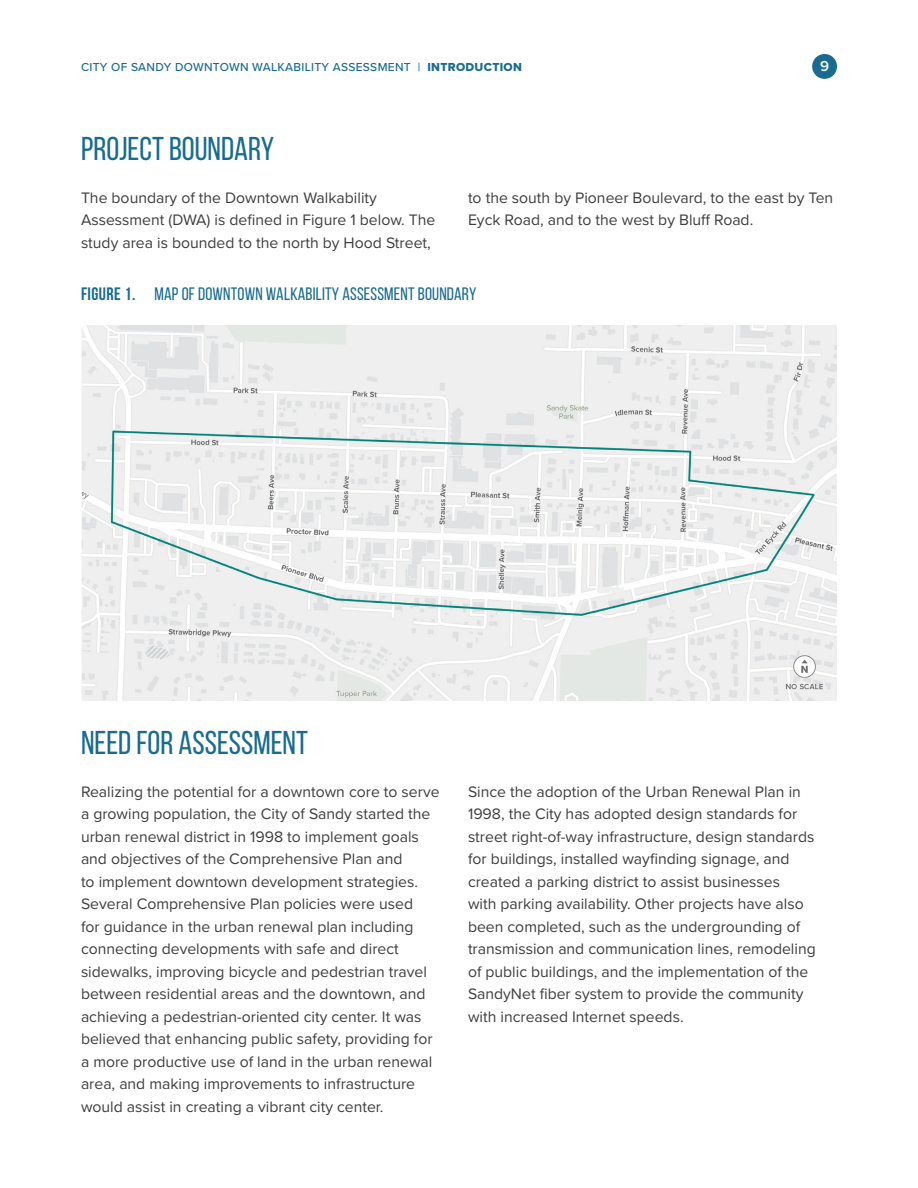
<style>
.page{position:relative;width:918px;height:1188px;background:#fff}
.page>*{position:absolute;margin:0;border:0;box-sizing:border-box;transform-origin:0 0}
.Heading_1{font:33px "Bebas Neue";color:#196b90}
.t1{font:18px "Bebas Neue";letter-spacing:.01em;color:#196b90}
.t2{font:700 18px "Bebas Neue";color:#196b90}
.Body{font:15.75px/22.5px "Proxima Nova";color:#3e3e3f}
.t3{font:600 15px "Proxima Nova";color:#fff}
.t4{font:500 12px "Proxima Nova";letter-spacing:.025em;color:#196b90}
.s1{font-family:"Proxima Nova Extrabld";font-weight:400}
.s2{font-weight:700}
</style>
<div class="page">
<div style="left:813px;top:55px;width:23px;height:23px;background:#196b90;border-radius:50%"></div>
<div style="left:812px;top:54px;width:25px;height:25px;border:2px solid #196b90;border-radius:50%"></div>
<img style="left:81px;top:325px;width:756px;height:376px">
<p class="t4" style="left:81px;top:58px;width:442px">CITY OF SANDY DOWNTOWN WALKABILITY ASSESSMENT | <span class="s1">INTRODUCTION</span></p>
<p class="t3" style="left:820px;top:55px;width:11px">9</p>
<p class="Heading_1" style="left:81px;top:130px;width:195px">PROJECT BOUNDARY</p>
<p class="Body" style="left:81px;top:185px;width:356px">The boundary of the Downtown Walkability<br>Assessment (DWA) is defined in Figure 1 below. The study area is bounded to the north by Hood Street,</p>
<p class="Body" style="left:468px;top:185px;width:367px">to the south by Pioneer Boulevard, to the east by Ten<br>Eyck Road, and to the west by Bluff Road.</p>
<p class="t2" style="left:81px;top:284px;width:15px">FIGURE</p>
<p class="t1" style="left:125px;top:284px;width:353px"><span class="s2">1.</span> MAP OF DOWNTOWN WALKABILITY ASSESSMENT BOUNDARY</p>
<p class="Heading_1" style="left:81px;top:724px;width:229px">NEED FOR ASSESSMENT</p>
<p class="Body" style="left:81px;top:779px;width:360px">Realizing the potential for a downtown core to serve a growing population, the City of Sandy started the urban renewal district in 1998 to implement goals and objectives of the Comprehensive Plan and<br>to implement downtown development strategies.<br>Several Comprehensive Plan policies were used<br>for guidance in the urban renewal plan including connecting developments with safe and direct sidewalks, improving bicycle and pedestrian travel between residential areas and the downtown, and achieving a pedestrian-oriented city center. It was believed that enhancing public safety, providing for a more productive use of land in the urban renewal area, and making improvements to infrastructure would assist in creating a vibrant city center.</p>
<p class="Body" style="left:468px;top:779px;width:349px">Since the adoption of the Urban Renewal Plan in 1998, the City has adopted design standards for street right-of-way infrastructure, design standards for buildings, installed wayfinding signage, and created a parking district to assist businesses<br>with parking availability. Other projects have also been completed, such as the undergrounding of transmission and communication lines, remodeling of public buildings, and the implementation of the SandyNet fiber system to provide the community with increased Internet speeds.</p>
</div>
